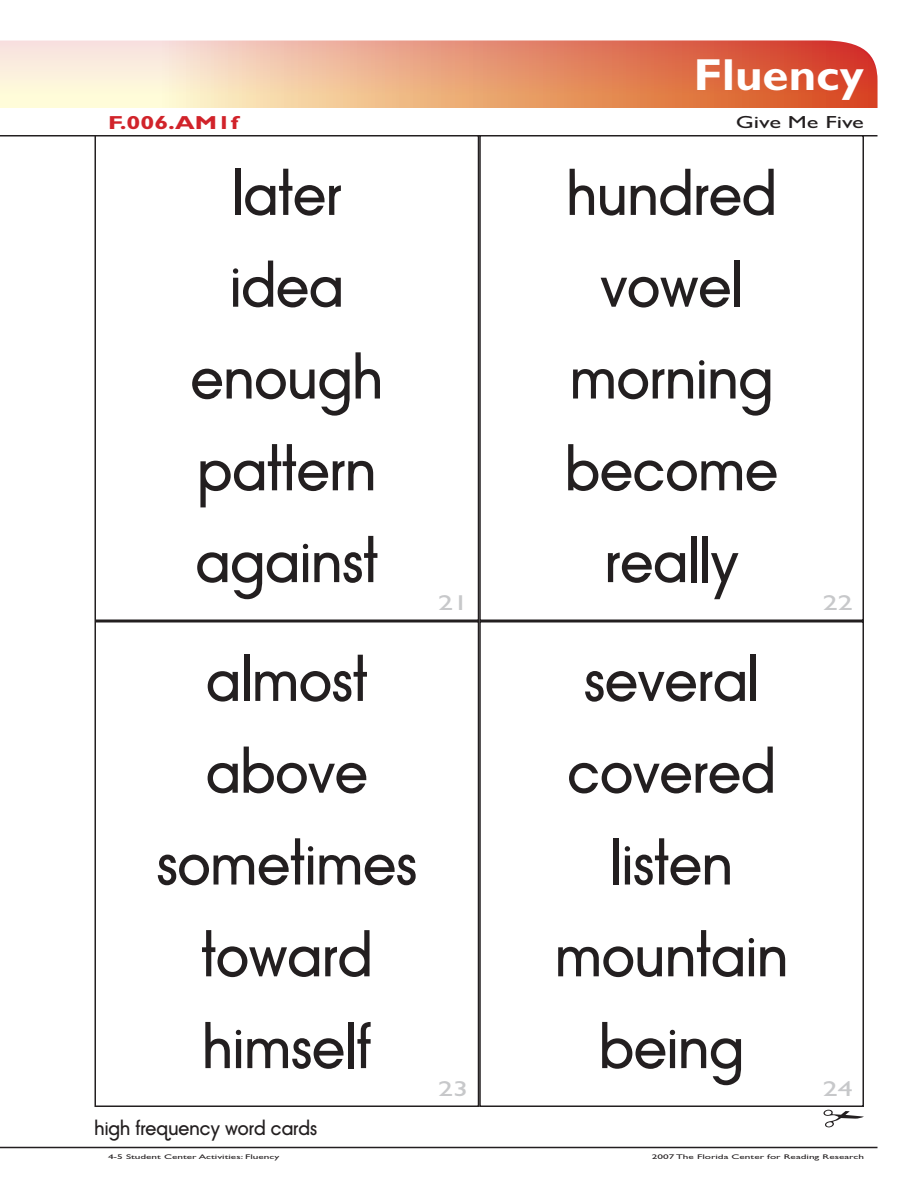
<style>
.page{position:relative;width:918px;height:1188px;background:#fff}
.page>*{position:absolute;margin:0;border:0;box-sizing:border-box;transform-origin:0 0}
.t1{font:54px "Avant Garde Medium Modified";color:#231f20}
.t2{font:700 45px "Gill Sans MT Modified";color:#fff;scale:1.05 1}
.t3{font:21.6px "Gill Sans MT Modified";color:#c7c8ca;scale:1.39 1}
.t4{font:700 18.9px "Gill Sans MT Modified";color:#d1232a;scale:1.33 1}
.t5{font:18px "Avant Garde Medium Modified";color:#231f20}
.t6{font:17.55px "Gill Sans MT Modified";color:#231f20;scale:1.39 1}
.t7{font:6.75px "Gill Sans MT Modified";color:#231f20;scale:1.67 1}
</style>
<div class="page">
<svg style="left:0;top:40px;width:878px;height:68px;background:#eaa686"></svg>
<hr style="left:0;top:1147px;width:878px;height:1px;background:#231f20">
<hr style="left:0;top:135px;width:878px;height:1px;background:#231f20">
<div style="left:479px;top:621px;width:385px;height:486px;border:2px solid #231f20"></div>
<div style="left:94px;top:621px;width:385px;height:486px;border:2px solid #231f20"></div>
<div style="left:479px;top:135px;width:385px;height:486px;border:2px solid #231f20"></div>
<div style="left:94px;top:135px;width:385px;height:486px;border:2px solid #231f20"></div>
<svg style="left:824px;top:1110px;width:40px;height:17px"></svg>
<p class="t2" style="left:694px;top:48px;width:164px">Fluency</p>
<p class="t4" style="left:108px;top:111px;width:100px">F.006.AM1f</p>
<p class="t6" style="left:736px;top:112px;width:94px">Give Me Five</p>
<p class="t1" style="left:232px;top:163px;width:111px">later</p>
<p class="t1" style="left:567px;top:163px;width:212px">hundred</p>
<p class="t1" style="left:230px;top:255px;width:115px">idea</p>
<p class="t1" style="left:191px;top:347px;width:194px">enough</p>
<p class="t1" style="left:198px;top:438px;width:180px">pattern</p>
<p class="t1" style="left:196px;top:530px;width:184px">against</p>
<p class="t1" style="left:206px;top:649px;width:163px">almost</p>
<p class="t1" style="left:206px;top:741px;width:163px">above</p>
<p class="t1" style="left:157px;top:833px;width:262px">sometimes</p>
<p class="t1" style="left:201px;top:924px;width:173px">toward</p>
<p class="t1" style="left:202px;top:1016px;width:171px">himself</p>
<p class="t5" style="left:94px;top:1118px;width:224px">high frequency word cards</p>
<p class="t1" style="left:601px;top:255px;width:144px">vowel</p>
<p class="t1" style="left:570px;top:347px;width:205px">morning</p>
<p class="t1" style="left:565px;top:438px;width:214px">become</p>
<p class="t1" style="left:605px;top:530px;width:135px">really</p>
<p class="t3" style="left:438px;top:590px;width:23px">21</p>
<p class="t3" style="left:823px;top:590px;width:23px">22</p>
<p class="t1" style="left:584px;top:649px;width:177px">several</p>
<p class="t1" style="left:568px;top:741px;width:210px">covered</p>
<p class="t1" style="left:610px;top:833px;width:124px">listen</p>
<p class="t1" style="left:555px;top:924px;width:235px">mountain</p>
<p class="t1" style="left:599px;top:1016px;width:146px">being</p>
<p class="t3" style="left:438px;top:1076px;width:23px">23</p>
<p class="t3" style="left:823px;top:1076px;width:23px">24</p>
<p class="t7" style="left:108px;top:1153px;width:104px">4-5 Student Center Activities: Fluency</p>
<p class="t7" style="left:652px;top:1153px;width:128px">2007 The Florida Center for Reading Research</p>
</div>
